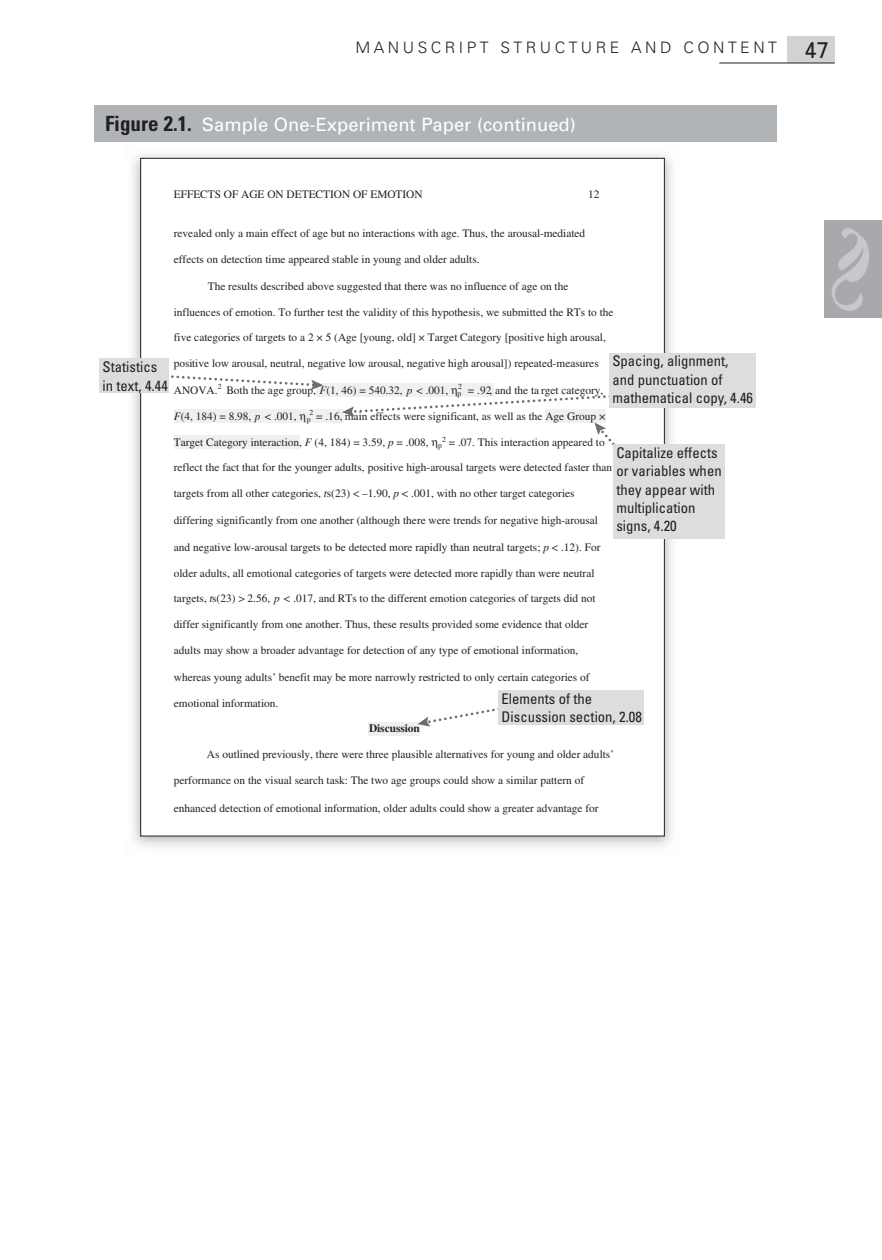
<style>
.page{position:relative;width:882px;height:1260px;background:#fff}
.page>*{position:absolute;margin:0;border:0;box-sizing:border-box;transform-origin:0 0}
.t1{font:18.38px "Univers";color:#fff}
.t2{font:300 15.75px "Univers";letter-spacing:.22em;color:#231f20}
.t3{font:condensed 14.7px/18.4px "Univers";color:#231f20}
.t4{font:11.38px "Times";color:#231f20}
.t5{font:700 11.38px "Times";color:#231f20}
.s1{font-weight:400;font-size:22.75px}
.s2{font-weight:700;font-stretch:condensed;font-size:21px;color:#231f20}
.s3{font-style:italic}
</style>
<div class="page">
<div style="left:788px;top:37px;width:47px;height:26px;background:#d1d2d4"></div>
<hr style="left:719px;top:63px;width:116px;height:1px;background:#231f20">
<div style="left:819px;top:220px;width:63px;height:98px;background:#a7a9ac"></div>
<svg style="left:832px;top:228px;width:37px;height:83px"></svg>
<div style="left:94px;top:145px;width:730px;height:1059px;background:#fff"></div>
<div style="left:317px;top:383px;width:177px;height:13px;background:#eff0f0"></div>
<div style="left:174px;top:409px;width:170px;height:13px;background:#eff0f0"></div>
<div style="left:174px;top:436px;width:125px;height:13px;background:#eff0f0"></div>
<div style="left:368px;top:722px;width:52px;height:14px;background:#eff0f0"></div>
<svg style="left:417px;top:705px;width:82px;height:22px"></svg>
<div style="left:499px;top:691px;width:145px;height:34px;background:#dcddde"></div>
<svg style="left:171px;top:375px;width:152px;height:15px"></svg>
<div style="left:100px;top:359px;width:69px;height:34px;background:#dcddde"></div>
<div style="left:614px;top:444px;width:111px;height:95px;background:#dcddde"></div>
<div style="left:609px;top:353px;width:146px;height:54px;background:#dcddde"></div>
<div style="left:94px;top:105px;width:683px;height:37px;background:#b1b4b6"></div>
<svg style="left:342px;top:395px;width:309px;height:53px"></svg>
<h2 class="t2" style="left:356px;top:42px;width:475px">MANUSCRIPT STRUCTURE AND CONTENT <span class="s1">47</span></h2>
<h1 class="t1" style="left:105px;top:117px;width:473px"><span class="s2">Figure 2.1.</span> Sample One-Experiment Paper (continued)</h1>
<p class="t4" style="left:174px;top:190px;width:250px">EFFECTS OF AGE ON DETECTION OF EMOTION</p>
<p class="t4" style="left:588px;top:190px;width:13px">12</p>
<p class="t4" style="left:174px;top:229px;width:413px">revealed only a main effect of age but no interactions with age. Thus, the arousal-mediated</p>
<p class="t4" style="left:174px;top:255px;width:307px">effects on detection time appeared stable in young and older adults.</p>
<p class="t4" style="left:208px;top:282px;width:362px">The results described above suggested that there was no influence of age on the</p>
<p class="t4" style="left:174px;top:308px;width:441px">influences of emotion. To further test the validity of this hypothesis, we submitted the RTs to the</p>
<p class="t4" style="left:174px;top:333px;width:434px">five categories of targets to a 2 × 5 (Age [young, old] × Target Category [positive high arousal,</p>
<p class="t4" style="left:174px;top:360px;width:426px">positive low arousal, neutral, negative low arousal, negative high arousal]) repeated-measures</p>
<p class="t4" style="left:174px;top:386px;width:289px">ANOVA.<sup>2</sup> Both the age group, <span class="s3">F</span>(1, 46) = 540.32, <span class="s3">p</span> &lt; .001, <sub>p</sub></p>
<p class="t3" style="left:612px;top:353px;width:142px">Spacing, alignment, and punctuation of mathematical copy, 4.46</p>
<p class="t3" style="left:103px;top:359px;width:67px">Statistics in text, 4.44</p>
<p class="t4" style="left:458px;top:386px;width:147px"><sup>2</sup> = .92, and the ta rget category,</p>
<p class="t4" style="left:174px;top:412px;width:433px"><span class="s3">F</span>(4, 184) = 8.98, <span class="s3">p</span> &lt; .001, <sub>p</sub><sup>2</sup> = .16, main effects were significant, as well as the Age Group ×</p>
<p class="t4" style="left:174px;top:438px;width:432px">Target Category interaction, <span class="s3">F</span> (4, 184) = 3.59, <span class="s3">p</span> = .008, <sub>p</sub><sup>2</sup> = .07. This interaction appeared to</p>
<p class="t4" style="left:174px;top:463px;width:440px">reflect the fact that for the younger adults, positive high-arousal targets were detected faster than</p>
<p class="t4" style="left:174px;top:490px;width:402px">targets from all other categories, <span class="s3">t</span>s(23) &lt; –1.90, <span class="s3">p</span> &lt; .001, with no other target categories</p>
<p class="t4" style="left:174px;top:516px;width:426px">differing significantly from one another (although there were trends for negative high-arousal</p>
<p class="t4" style="left:174px;top:543px;width:428px">and negative low-arousal targets to be detected more rapidly than neutral targets; <span class="s3">p</span> &lt; .12). For</p>
<p class="t4" style="left:174px;top:569px;width:422px">older adults, all emotional categories of targets were detected more rapidly than were neutral</p>
<p class="t4" style="left:174px;top:594px;width:423px">targets, <span class="s3">t</span>s(23) &gt; 2.56, <span class="s3">p</span> &lt; .017, and RTs to the different emotion categories of targets did not</p>
<p class="t4" style="left:174px;top:620px;width:416px">differ significantly from one another. Thus, these results provided some evidence that older</p>
<p class="t4" style="left:174px;top:647px;width:406px">adults may show a broader advantage for detection of any type of emotional information,</p>
<p class="t4" style="left:174px;top:673px;width:417px">whereas young adults’ benefit may be more narrowly restricted to only certain categories of</p>
<p class="t4" style="left:174px;top:699px;width:106px">emotional information.</p>
<p class="t5" style="left:369px;top:724px;width:52px">Discussion</p>
<p class="t4" style="left:207px;top:750px;width:409px">As outlined previously, there were three plausible alternatives for young and older adults’</p>
<p class="t4" style="left:174px;top:777px;width:412px">performance on the visual search task: The two age groups could show a similar pattern of</p>
<p class="t4" style="left:174px;top:804px;width:426px">enhanced detection of emotional information, older adults could show a greater advantage for</p>
<p class="t3" style="left:616px;top:445px;width:107px">Capitalize effects or variables when they appear with multiplication signs, 4.20</p>
<p class="t3" style="left:502px;top:691px;width:142px;line-height:17.7px">Elements of the<br>Discussion section, 2.08</p>
</div>
